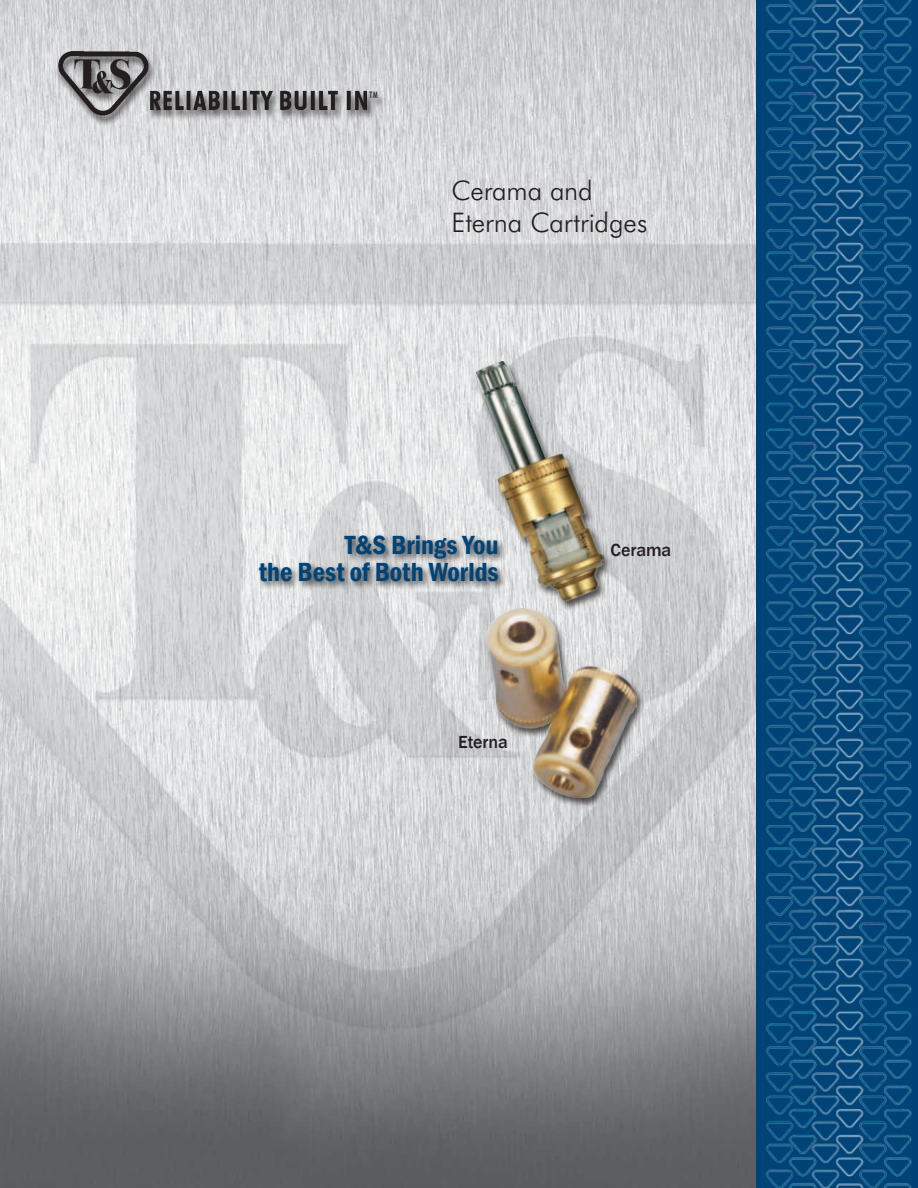
<style>
.page{position:relative;width:918px;height:1188px;background:#fff}
.page>*{position:absolute;margin:0;border:0;box-sizing:border-box;transform-origin:0 0}
.t1{font:600 condensed 27px/27px "Franklin Gothic";color:#004376;text-align:right}
.t2{font:300 27px/32.4px "Futura BT";letter-spacing:-.005em;color:#231f20}
.t3{font:500 18px "Franklin Gothic";letter-spacing:-.005em;color:#231f20}
.t4{font:500 condensed 9px "Futura BT";color:#231f20}
</style>
<div class="page">
<img style="left:0;top:0;width:756px;height:1188px">
<img style="left:756px;top:0;width:162px;height:1188px">
<div style="left:55px;top:51px;width:332px;height:75px;background:#231f20;opacity:.78"></div>
<img style="left:54px;top:46px;width:313px;height:76px">
<div style="left:485px;top:608px;width:161px;height:201px;background:#231f20;opacity:.78"></div>
<img style="left:488px;top:609px;width:149px;height:189px">
<div style="left:257px;top:533px;width:250px;height:58px;background:#231f20;opacity:.78"></div>
<div style="left:474px;top:361px;width:138px;height:250px;background:#231f20;opacity:.78"></div>
<img style="left:477px;top:362px;width:126px;height:238px">
<p class="t4" style="left:369px;top:89px;width:10px">TM</p>
<p class="t2" style="left:452px;top:174px;width:197px">Cerama and<br>Eterna Cartridges</p>
<p class="t1" style="left:259px;top:532px;width:241px">T&amp;S Brings You<br>the Best of Both Worlds</p>
<p class="t3" style="left:610px;top:539px;width:62px">Cerama</p>
<p class="t3" style="left:458px;top:730px;width:51px">Eterna</p>
</div>
